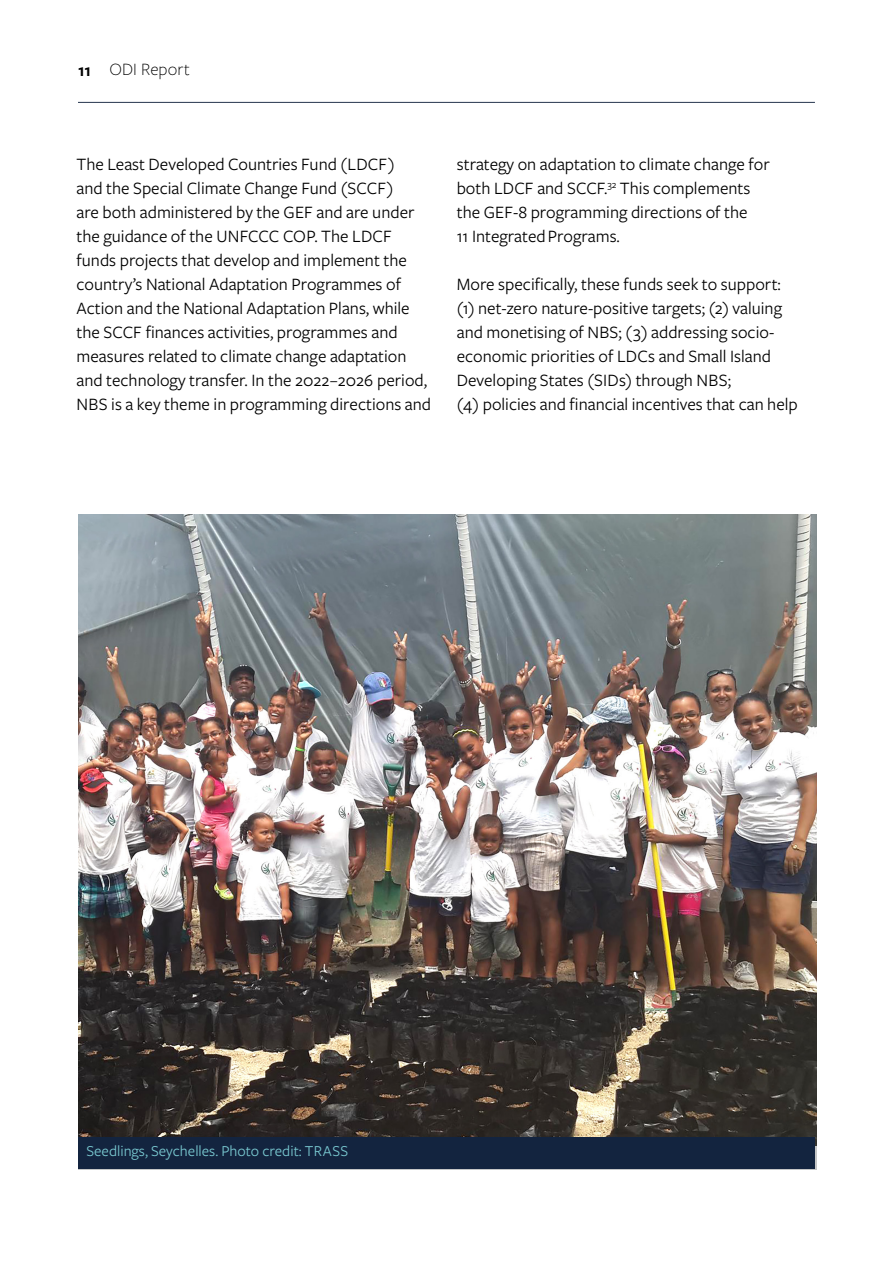
<style>
.page{position:relative;width:893px;height:1263px;background:#fff}
.page>*{position:absolute;margin:0;border:0;box-sizing:border-box;transform-origin:0 0}
.Body_Text{font:18px/24px "Freight Sans Pro";color:#000}
.t1{font:300 18px "Freight Sans Pro";letter-spacing:.005em;color:#000}
.Photo_caption__1-col{font:15.75px "Freight Sans Pro";color:#79c9d1}
.s1{font-weight:600}
</style>
<div class="page">
<hr style="left:78px;top:102px;width:737px;height:1px;background:#13243f">
<img style="left:78px;top:514px;width:738px;height:631px">
<div style="left:78px;top:1137px;width:737px;height:31px;background:#13243f"></div>
<p class="t1" style="left:78px;top:58px;width:113px"><span class="s1">11</span> ODI Report</p>
<p class="Body_Text" style="left:76px;top:151px;width:356px">The Least Developed Countries Fund (LDCF)<br>and the Special Climate Change Fund (SCCF)<br>are both administered by the GEF and are under the guidance of the UNFCCC COP. The LDCF funds projects that develop and implement the country’s National Adaptation Programmes of Action and the National Adaptation Plans, while the SCCF finances activities, programmes and measures related to climate change adaptation and technology transfer. In the 2022–2026 period, NBS is a key theme in programming directions and</p>
<p class="Body_Text" style="left:457px;top:151px;width:315px">strategy on adaptation to climate change for both LDCF and SCCF.<sup>32</sup> This complements the GEF-8 programming directions of the<br>11 Integrated Programs.</p>
<p class="Body_Text" style="left:457px;top:271px;width:343px">More specifically, these funds seek to support: (1) net-zero nature-positive targets; (2) valuing and monetising of NBS; (3) addressing socio&shy;economic priorities of LDCs and Small Island Developing States (SIDs) through NBS;<br>(4) policies and financial incentives that can help</p>
<p class="Photo_caption__1-col" style="left:87px;top:1140px;width:263px">Seedlings, Seychelles. Photo credit: TRASS</p>
</div>
